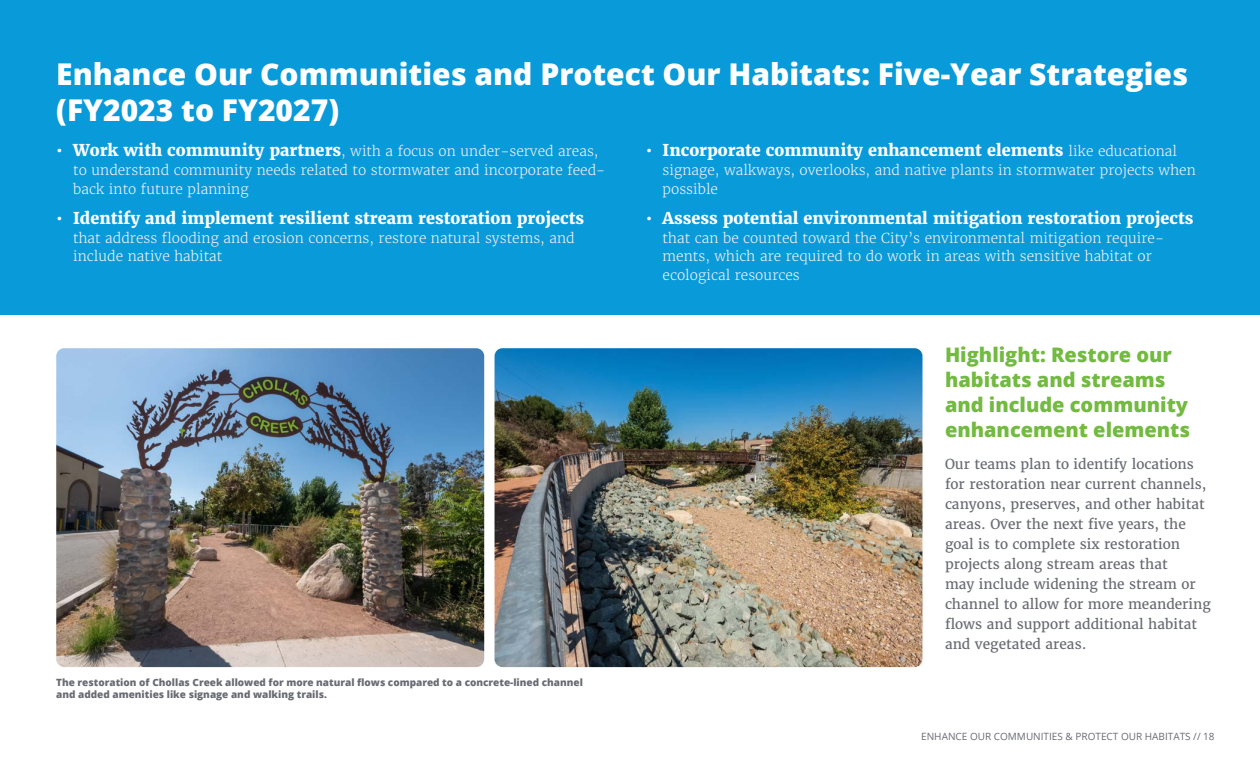
<style>
.page{position:relative;width:1260px;height:765px;background:#fff}
.page>*{position:absolute;margin:0;border:0;box-sizing:border-box;transform-origin:0 0}
.Headline_01_-_24pt{font:800 30px/36px "Open Sans";color:#fff}
.sub-Headline_02{font:800 20px/25px "Open Sans";color:#72ba40}
.t1{font:800 16.25px "Merriweather";color:#fff}
.t2{font:300 13.75px/18.8px "Merriweather";color:#eff1f4}
.Paragraph{font:13.75px/20px "Merriweather";color:#696b73}
.t3{font:800 10px/12px "Open Sans";color:#696b73}
.Footer_Left{font:10px "Open Sans";color:#696b73}
.s1{font-weight:800;font-size:16.25px;color:#fff}
.s2{font-weight:300;font-size:13.75px;color:#eff1f4}
</style>
<div class="page">
<div style="left:0;top:0;width:1260px;height:315px;background:#089ad9"></div>
<img style="left:56px;top:348px;width:428px;height:319px">
<img style="left:495px;top:348px;width:427px;height:319px">
<p class="Headline_01_-_24pt" style="left:56px;top:54px;width:1133px">Enhance Our Communities and Protect Our Habitats: Five-Year Strategies (FY2023 to FY2027)</p>
<p class="t2" style="left:73px;top:142px;width:534px;text-indent:-17px"><span class="s1">• Work with community partners</span>, with a focus on under-served areas, to understand community needs related to stormwater and incorporate feed&shy;back into future planning</p>
<p class="t1" style="left:56px;top:208px;width:529px">• Identify and implement resilient stream restoration projects</p>
<p class="t2" style="left:73px;top:228px;width:503px">that address flooding and erosion concerns, restore natural systems, and include native habitat</p>
<p class="t1" style="left:646px;top:140px;width:533px">• Incorporate community enhancement elements <span class="s2">like educational</span></p>
<p class="t2" style="left:663px;top:161px;width:535px">signage, walkways, overlooks, and native plants in stormwater projects when possible</p>
<p class="t1" style="left:646px;top:208px;width:549px">• Assess potential environmental mitigation restoration projects</p>
<p class="t2" style="left:663px;top:228px;width:503px">that can be counted toward the City’s environmental mitigation require&shy;ments, which are required to do work in areas with sensitive habitat or ecological resources</p>
<p class="t3" style="left:56px;top:675px;width:528px">The restoration of Chollas Creek allowed for more natural flows compared to a concrete-lined channel and added amenities like signage and walking trails.</p>
<p class="sub-Headline_02" style="left:945px;top:342px;width:247px">Highlight: Restore our habitats and streams and include community enhancement elements</p>
<p class="Paragraph" style="left:945px;top:454px;width:267px">Our teams plan to identify locations for restoration near current channels, canyons, preserves, and other habitat areas. Over the next five years, the goal is to complete six restoration projects along stream areas that<br>may include widening the stream or channel to allow for more meandering flows and support additional habitat and vegetated areas.</p>
<p class="Footer_Left" style="left:921px;top:729px;width:295px">ENHANCE OUR COMMUNITIES &amp; PROTECT OUR HABITATS // 18</p>
</div>
